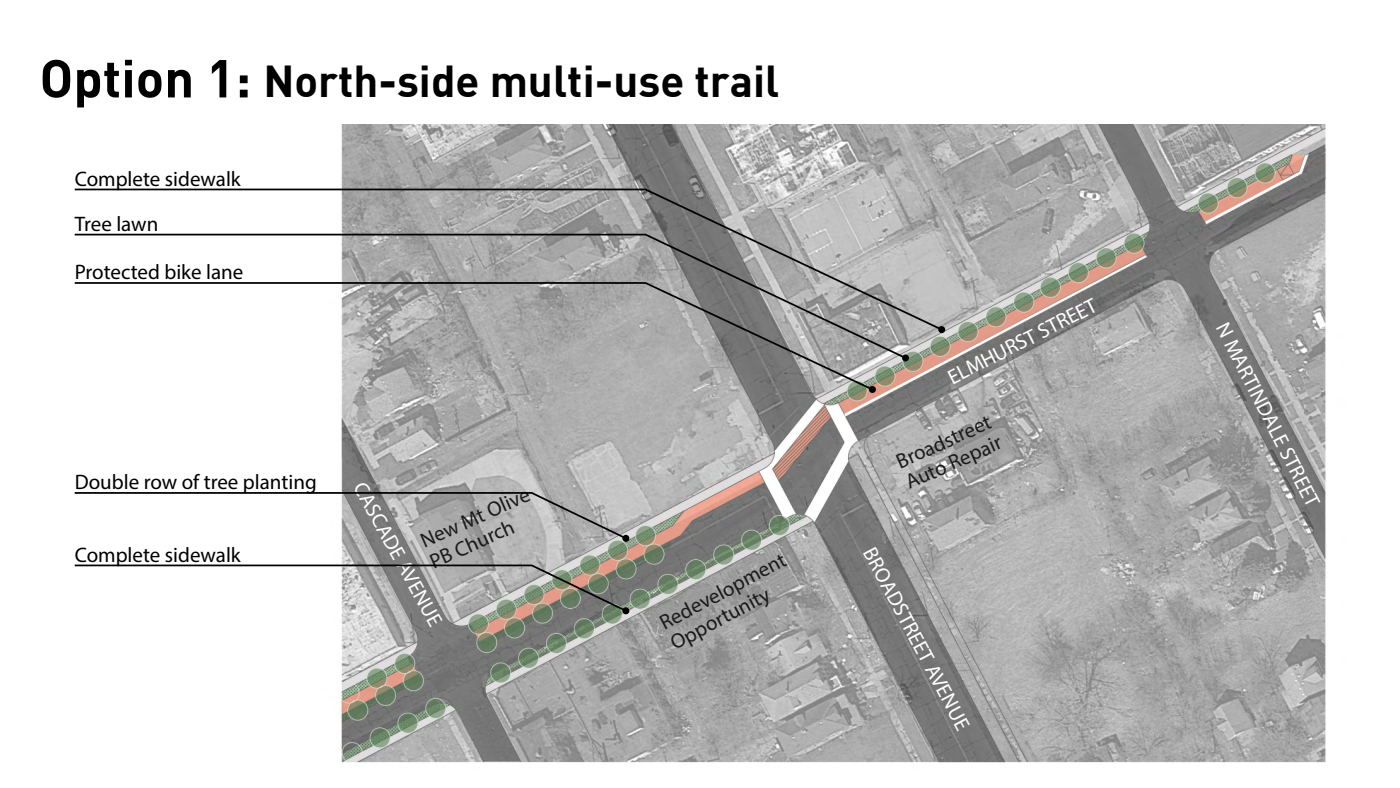
<style>
.page{position:relative;width:1400px;height:788px;background:#fff}
.page>*{position:absolute;margin:0;border:0;box-sizing:border-box;transform-origin:0 0}
.t1{font:700 43.75px "DIN";color:#000}
.t2{font:21px "Myriad Pro";color:#000}
.t3{font:21px/22.8px "Myriad Pro";color:#1a1a1a}
.t4{font:21px "Myriad Pro";color:#fff}
.s1{font-size:52.5px}
</style>
<div class="page">
<img style="left:341px;top:124px;width:985px;height:639px">
<svg style="left:74px;top:188px;width:870px;height:144px"></svg>
<div style="left:938px;top:326px;width:7px;height:7px;background:#000;border-radius:50%"></div>
<svg style="left:74px;top:233px;width:834px;height:127px"></svg>
<div style="left:902px;top:354px;width:7px;height:7px;background:#000;border-radius:50%"></div>
<svg style="left:74px;top:281px;width:801px;height:111px"></svg>
<div style="left:869px;top:386px;width:7px;height:7px;background:#000;border-radius:50%"></div>
<svg style="left:74px;top:491px;width:554px;height:49px"></svg>
<div style="left:622px;top:534px;width:7px;height:7px;background:#000;border-radius:50%"></div>
<svg style="left:74px;top:563px;width:554px;height:50px"></svg>
<div style="left:622px;top:607px;width:7px;height:7px;background:#000;border-radius:50%"></div>
<p class="t1" style="left:40px;top:53px;width:741px"><span class="s1">Option 1:</span> North-side multi-use trail</p>
<p class="t2" style="left:75px;top:166px;width:168px">Complete sidewalk</p>
<p class="t2" style="left:75px;top:211px;width:85px">Tree lawn</p>
<p class="t2" style="left:75px;top:259px;width:170px">Protected bike lane</p>
<p class="t2" style="left:75px;top:469px;width:244px">Double row of tree planting</p>
<p class="t2" style="left:75px;top:541px;width:168px">Complete sidewalk</p>
<p class="t4" style="left:370px;top:477px;width:162px;rotate:61deg">CASCADE AVENUE</p>
<p class="t3" style="left:417px;top:530px;width:119px;rotate:-24deg">New Mt Olive<br>PB Church</p>
<p class="t3" style="left:656px;top:613px;width:141px;rotate:-28deg">Redevelopment<br>Opportunity</p>
<p class="t4" style="left:943px;top:367px;width:166px;rotate:-27deg">ELMHURST STREET</p>
<p class="t3" style="left:893px;top:451px;width:104px;rotate:-24deg">Broadstreet<br>Auto Repair</p>
<p class="t4" style="left:880px;top:542px;width:205px;rotate:62deg">BROADSTREET AVENUE</p>
<p class="t4" style="left:1233px;top:318px;width:205px;rotate:63deg">N MARTINDALE STREET</p>
</div>
